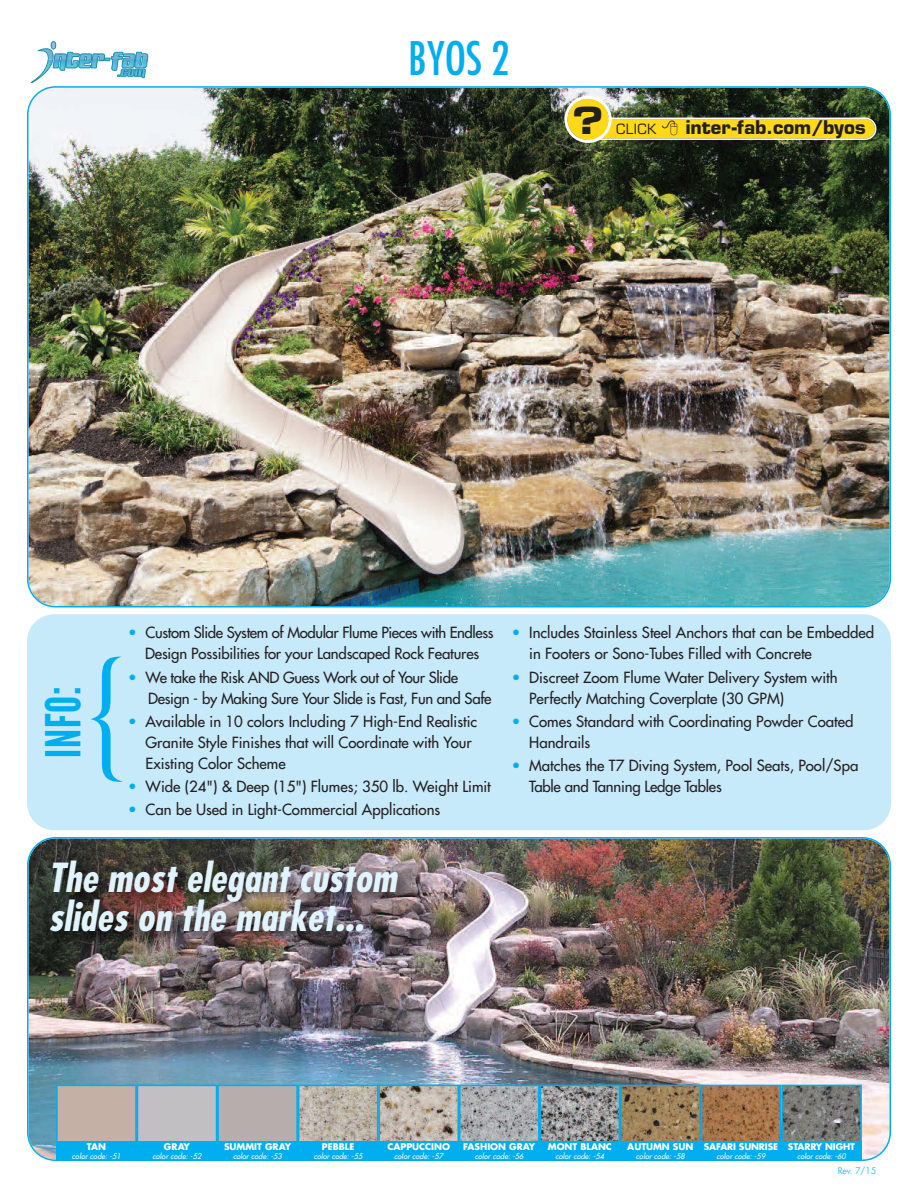
<style>
.page{position:relative;width:918px;height:1188px;background:#fff}
.page>*{position:absolute;margin:0;border:0;box-sizing:border-box;transform-origin:0 0}
.t1{font:300 135px "Helvetica";color:#00aeef}
.t2{font:48px "League Gothic";color:#00aeef}
.t3{font:condensed 45px "Futura";color:#00aeef}
.t4{font:italic 700 condensed 39px/39px "Futura";color:#e1f4fd}
.t5{font:37.5px "Eurostile Bold Extended Two";color:#231f20}
.t6{font:italic 600 21px/25.2px "Eurostile";letter-spacing:.005em;color:#c7eafb}
.t7{font:700 18.3px "Eurostile";color:#231f20}
.t8{font:15px/21px "Futura";color:#231f20}
.t9{font:15px/21px "Futura";letter-spacing:-.02em;color:#231f20}
.t10{font:13.8px "Eurostile";letter-spacing:.03em;color:#231f20}
.t11{font:700 9px "Futura";color:#fff}
.t12{font:9px "Futura";color:#44c8f5}
.t13{font:italic 7.5px "Futura";letter-spacing:.005em;color:#fff}
.s1{color:#00aeef}
</style>
<div class="page">
<div style="left:27px;top:614px;width:864px;height:216px;background:#c7eafb;border-radius:27px"></div>
<img style="left:27px;top:86px;width:864px;height:521px">
<img style="left:27px;top:837px;width:864px;height:324px">
<img style="left:39px;top:843px;width:446px;height:180px">
<div style="left:51px;top:41px;width:5px;height:8px;border:1px solid #2090b2;border-radius:50%"></div>
<svg style="left:32px;top:42px;width:116px;height:41px"></svg>
<div style="left:220px;top:1088px;width:75px;height:52px;background:#b7adac"></div>
<div style="left:217px;top:1085px;width:81px;height:58px;border:2px solid #00aeef"></div>
<img style="left:301px;top:1088px;width:74px;height:52px">
<div style="left:298px;top:1085px;width:80px;height:58px;border:2px solid #00aeef"></div>
<img style="left:381px;top:1088px;width:75px;height:52px">
<div style="left:378px;top:1085px;width:81px;height:58px;border:2px solid #00aeef"></div>
<img style="left:462px;top:1088px;width:75px;height:52px">
<div style="left:459px;top:1085px;width:81px;height:58px;border:2px solid #00aeef"></div>
<img style="left:543px;top:1088px;width:74px;height:52px">
<div style="left:540px;top:1085px;width:80px;height:58px;border:2px solid #00aeef"></div>
<img style="left:623px;top:1088px;width:75px;height:52px">
<div style="left:620px;top:1085px;width:81px;height:58px;border:2px solid #00aeef"></div>
<img style="left:704px;top:1088px;width:74px;height:52px">
<div style="left:701px;top:1085px;width:80px;height:58px;border:2px solid #00aeef"></div>
<div style="left:217px;top:1142px;width:81px;height:19px;background:#00aeef"></div>
<div style="left:140px;top:1088px;width:74px;height:52px;background:#c1bfc1"></div>
<div style="left:137px;top:1085px;width:80px;height:58px;border:2px solid #00aeef"></div>
<div style="left:137px;top:1142px;width:80px;height:19px;background:#00aeef"></div>
<div style="left:59px;top:1088px;width:75px;height:52px;background:#c4b0a5"></div>
<div style="left:56px;top:1085px;width:81px;height:58px;border:2px solid #00aeef"></div>
<div style="left:56px;top:1142px;width:81px;height:19px;background:#00aeef"></div>
<div style="left:298px;top:1142px;width:80px;height:19px;background:#00aeef"></div>
<div style="left:378px;top:1142px;width:81px;height:19px;background:#00aeef"></div>
<div style="left:459px;top:1142px;width:81px;height:19px;background:#00aeef"></div>
<div style="left:540px;top:1142px;width:80px;height:19px;background:#00aeef"></div>
<div style="left:620px;top:1142px;width:81px;height:19px;background:#00aeef"></div>
<div style="left:701px;top:1142px;width:80px;height:19px;background:#00aeef"></div>
<img style="left:784px;top:1088px;width:75px;height:52px">
<div style="left:781px;top:1085px;width:81px;height:58px;border:2px solid #00aeef"></div>
<div style="left:781px;top:1142px;width:81px;height:19px;background:#00aeef"></div>
<img style="left:564px;top:96px;width:312px;height:47px">
<h3 class="t3" style="left:408px;top:38px;width:103px">BYOS 2</h3>
<h3 class="t5" style="left:573px;top:106px;width:32px">?</h3>
<p class="t10" style="left:616px;top:124px;width:42px">CLICK</p>
<p class="t7" style="left:686px;top:120px;width:181px">inter-fab.com/byos</p>
<h2 class="t2" style="left:28px;top:758px;width:72px;rotate:-90deg">INFO:</h2>
<p class="t8" style="left:128px;top:623px;width:367px;text-align:center"><span class="s1">•</span> Custom Slide System of Modular Flume Pieces with Endless<br>Design Possibilities for your Landscaped Rock Features</p>
<p class="t9" style="left:148px;top:668px;width:345px;text-indent:-20px"><span class="s1">•</span> We take the Risk AND Guess Work out of Your Slide<br>Design - by Making Sure Your Slide is Fast, Fun and Safe</p>
<p class="t8" style="left:146px;top:712px;width:333px;text-indent:-17px"><span class="s1">•</span> Available in 10 colors Including 7 High-End Realistic<br>Granite Style Finishes that will Coordinate with Your<br>Existing Color Scheme</p>
<p class="t8" style="left:128px;top:777px;width:364px"><span class="s1">•</span> Wide (24") &amp; Deep (15") Flumes; 350 lb. Weight Limit</p>
<p class="t8" style="left:128px;top:800px;width:313px"><span class="s1">•</span> Can be Used in Light-Commercial Applications</p>
<h1 class="t1" style="left:85px;top:600px;width:46px">{</h1>
<p class="t8" style="left:529px;top:623px;width:346px;text-indent:-17px"><span class="s1">•</span> Includes Stainless Steel Anchors that can be Embedded in Footers or Sono-Tubes Filled with Concrete</p>
<p class="t8" style="left:529px;top:668px;width:310px;text-indent:-17px"><span class="s1">•</span> Discreet Zoom Flume Water Delivery System with<br>Perfectly Matching Coverplate (30 GPM)</p>
<p class="t8" style="left:529px;top:712px;width:326px;text-indent:-17px"><span class="s1">•</span> Comes Standard with Coordinating Powder Coated<br>Handrails</p>
<p class="t8" style="left:529px;top:756px;width:331px;text-indent:-17px"><span class="s1">•</span> Matches the T7 Diving System, Pool Seats, Pool/Spa<br>Table and Tanning Ledge Tables</p>
<h3 class="t4" style="left:48px;top:862px;width:350px">The most elegant custom slides on the market...</h3>
<h3 class="t6" style="left:109px;top:882px;width:79px;text-indent:-30px">Transform<br>THIS...</h3>
<p class="t11" style="left:87px;top:1143px;width:21px">TAN</p>
<p class="t13" style="left:72px;top:1152px;width:50px">color code: -51</p>
<p class="t11" style="left:164px;top:1143px;width:28px">GRAY</p>
<p class="t13" style="left:153px;top:1152px;width:50px">color code: -52</p>
<p class="t11" style="left:224px;top:1143px;width:69px">SUMMIT GRAY</p>
<p class="t13" style="left:233px;top:1152px;width:50px">color code: -53</p>
<p class="t11" style="left:322px;top:1143px;width:34px">PEBBLE</p>
<p class="t13" style="left:314px;top:1152px;width:50px">color code: -55</p>
<p class="t11" style="left:387px;top:1143px;width:64px">CAPPUCCINO</p>
<p class="t13" style="left:394px;top:1152px;width:50px">color code: -57</p>
<p class="t11" style="left:463px;top:1143px;width:74px">FASHION GRAY</p>
<p class="t13" style="left:475px;top:1152px;width:50px">color code: -56</p>
<p class="t11" style="left:548px;top:1143px;width:66px">MONT BLANC</p>
<p class="t13" style="left:555px;top:1152px;width:50px">color code: -54</p>
<p class="t11" style="left:627px;top:1143px;width:68px">AUTUMN SUN</p>
<p class="t13" style="left:636px;top:1152px;width:50px">color code: -58</p>
<p class="t11" style="left:704px;top:1143px;width:76px">SAFARI SUNRISE</p>
<p class="t13" style="left:717px;top:1152px;width:50px">color code: -59</p>
<p class="t11" style="left:788px;top:1143px;width:69px">STARRY NIGHT</p>
<p class="t13" style="left:797px;top:1152px;width:50px">color code: -60</p>
<p class="t12" style="left:838px;top:1166px;width:40px">Rev. 7/15</p>
</div>
